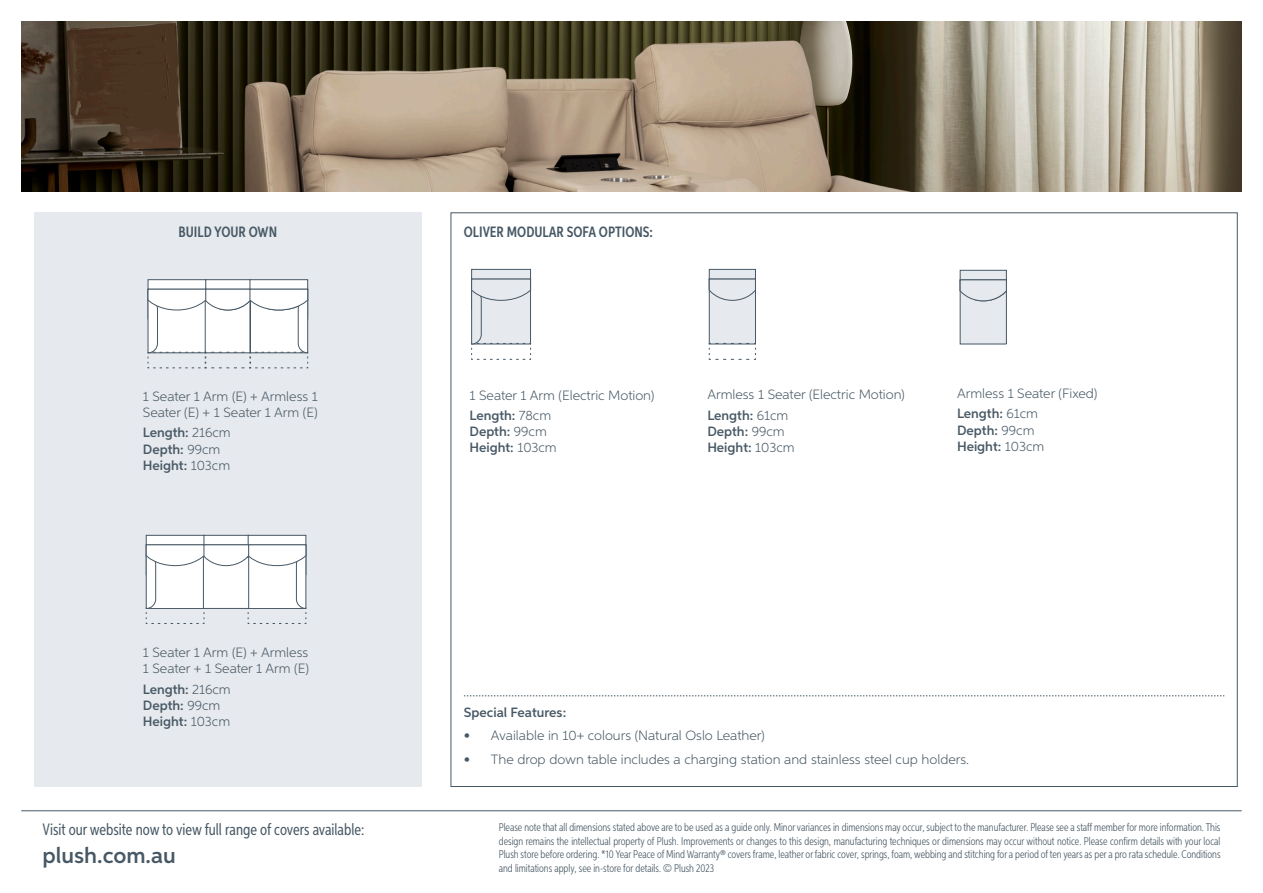
<style>
.page{position:relative;width:1263px;height:893px;background:#fff}
.page>*{position:absolute;margin:0;border:0;box-sizing:border-box;transform-origin:0 0}
.t1{font:600 22.5px "Aspira";color:#475865}
.t2{font:16.5px "Aspira XX Nar";color:#475865}
.t3{font:600 15px "Aspira XX Nar";color:#475865}
.t4{font:300 13.5px/16.2px "Aspira";color:#475865}
.t5{font:600 13.5px/16.2px "Aspira";color:#475865}
.t6{font:300 11.25px/13.5px "Aspira XX Nar";color:#475865;text-align:justify}
.s1{font-weight:300}
</style>
<div class="page">
<hr style="left:21px;top:810px;width:1221px;height:1px;background:#475865">
<div style="left:34px;top:213px;width:388px;height:574px;background:#e6e9ed"></div>
<svg style="left:464px;top:696px;width:760px;height:1px"></svg>
<div style="left:960px;top:270px;width:47px;height:11px;background:#e6e9ed;border:1px solid #475865"></div>
<svg style="left:959px;top:279px;width:48px;height:66px;background:#d7dbe0"></svg>
<svg style="left:21px;top:21px;width:1221px;height:170px;background:#817461"></svg>
<svg style="left:147px;top:279px;width:162px;height:90px"></svg>
<svg style="left:145px;top:534px;width:162px;height:90px"></svg>
<svg style="left:471px;top:268px;width:60px;height:92px"></svg>
<div style="left:709px;top:269px;width:47px;height:11px;background:#e6e9ed;border:1px solid #475865"></div>
<svg style="left:708px;top:278px;width:48px;height:82px"></svg>
<p class="t3" style="left:179px;top:223px;width:100px">BUILD YOUR OWN</p>
<p class="t4" style="left:143px;top:388px;width:176px">1 Seater 1 Arm (E) + Armless 1<br>Seater (E) + 1 Seater 1 Arm (E)</p>
<p class="t5" style="left:143px;top:425px;width:89px">Length: <span class="s1">216cm<br></span>Depth: <span class="s1">99cm<br></span>Height: <span class="s1">103cm</span></p>
<p class="t4" style="left:143px;top:644px;width:168px">1 Seater 1 Arm (E) + Armless<br>1 Seater + 1 Seater 1 Arm (E)</p>
<p class="t5" style="left:143px;top:681px;width:89px">Length: <span class="s1">216cm<br></span>Depth: <span class="s1">99cm<br></span>Height: <span class="s1">103cm</span></p>
<h2 class="t2" style="left:43px;top:820px;width:323px">Visit our website now to view full range of covers available:</h2>
<h1 class="t1" style="left:43px;top:842px;width:135px">plush.com.au</h1>
<p class="t3" style="left:464px;top:223px;width:191px">OLIVER MODULAR SOFA OPTIONS:</p>
<p class="t4" style="left:469px;top:386px;width:186px">1 Seater 1 Arm (Electric Motion)</p>
<p class="t5" style="left:469px;top:407px;width:89px">Length: <span class="s1">78cm<br></span>Depth: <span class="s1">99cm<br></span>Height: <span class="s1">103cm</span></p>
<p class="t4" style="left:707px;top:386px;width:199px">Armless 1 Seater (Electric Motion)</p>
<p class="t5" style="left:707px;top:407px;width:89px">Length: <span class="s1">61cm<br></span>Depth: <span class="s1">99cm<br></span>Height: <span class="s1">103cm</span></p>
<p class="t4" style="left:957px;top:385px;width:142px">Armless 1 Seater (Fixed)</p>
<p class="t5" style="left:957px;top:406px;width:89px">Length: <span class="s1">61cm<br></span>Depth: <span class="s1">99cm<br></span>Height: <span class="s1">103cm</span></p>
<p class="t5" style="left:464px;top:704px;width:104px">Special Features:</p>
<p class="t4" style="left:464px;top:727px;width:302px">• Available in 10+ colours (Natural Oslo Leather)</p>
<p class="t4" style="left:464px;top:750px;width:507px">• The drop down table includes a charging station and stainless steel cup holders.</p>
<p class="t6" style="left:499px;top:820px;width:723px">Please note that all dimensions stated above are to be used as a guide only. Minor variances in dimensions may occur, subject to the manufacturer. Please see a staff member for more information. This design remains the intellectual property of Plush. Improvements or changes to this design, manufacturing techniques or dimensions may occur without notice. Please confirm details with your local Plush store before ordering. *10 Year Peace of Mind Warranty® covers frame, leather or fabric cover, springs, foam, webbing and stitching for a period of ten years as per a pro rata schedule. Conditions and limitations apply, see in-store for details. © Plush 2023</p>
</div>
